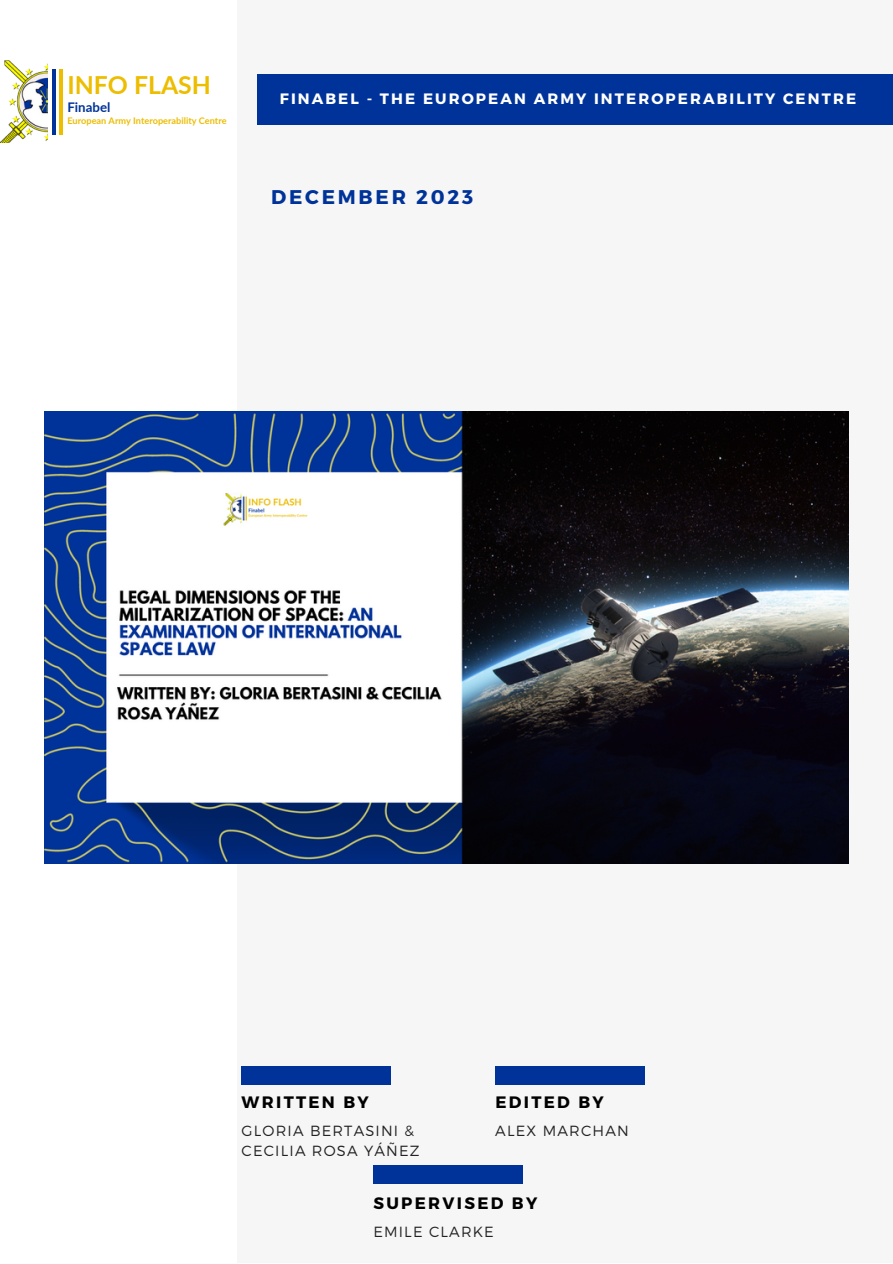
<style>
.page{position:relative;width:893px;height:1264px;background:#fff}
.page>*{position:absolute;margin:0;border:0;box-sizing:border-box;transform-origin:0 0}
.t1{font:700 24.9px "Lato";color:#edbd00}
.t2{font:700 19.8px "Montserrat";letter-spacing:.14em;color:#039}
.t3{font:700 16.5px "Montserrat";letter-spacing:.14em;color:#000}
.t4{font:700 15px "Montserrat";letter-spacing:.14em;color:#fff}
.t5{font:300 14.7px/20.2px "Montserrat";letter-spacing:.08em;color:#222}
.t6{font:700 13.35px "Lato";color:#039}
.t7{font:700 9.15px "Lato";color:#edbd00}
</style>
<div class="page">
<div style="left:0;top:0;width:892px;height:1262px;background:#f6f6f6"></div>
<div style="left:0;top:0;width:236px;height:1262px;background:#fff"></div>
<div style="left:241px;top:1066px;width:150px;height:18px;background:#039"></div>
<div style="left:257px;top:74px;width:635px;height:51px;background:#039"></div>
<img style="left:0;top:60px;width:48px;height:83px">
<div style="left:16px;top:31px;width:64px;height:32px;background:#fff"></div>
<hr style="left:59px;top:69px;width:4px;height:66px;background:#edbd00">
<hr style="left:53px;top:69px;width:3px;height:66px;background:#039">
<div style="left:495px;top:1066px;width:149px;height:18px;background:#039"></div>
<div style="left:373px;top:1165px;width:149px;height:18px;background:#039"></div>
<img style="left:44px;top:411px;width:804px;height:452px">
<p class="t1" style="left:67px;top:69px;width:145px">INFO FLASH</p>
<p class="t7" style="left:67px;top:115px;width:161px">European Army Interoperability Centre</p>
<p class="t6" style="left:67px;top:99px;width:45px">Finabel</p>
<p class="t4" style="left:280px;top:89px;width:577px">FINABEL - THE EUROPEAN ARMY INTEROPERABILITY CENTRE</p>
<p class="t2" style="left:271px;top:184px;width:203px">DECEMBER 2023</p>
<p class="t3" style="left:242px;top:1091px;width:129px">WRITTEN BY</p>
<p class="t5" style="left:241px;top:1119px;width:179px">GLORIA BERTASINI &amp;<br>CECILIA ROSA YÁÑEZ</p>
<p class="t3" style="left:495px;top:1091px;width:110px">EDITED BY</p>
<p class="t5" style="left:495px;top:1119px;width:135px">ALEX MARCHAN</p>
<p class="t3" style="left:373px;top:1192px;width:165px">SUPERVISED BY</p>
<p class="t5" style="left:373px;top:1220px;width:122px">EMILE CLARKE</p>
</div>
